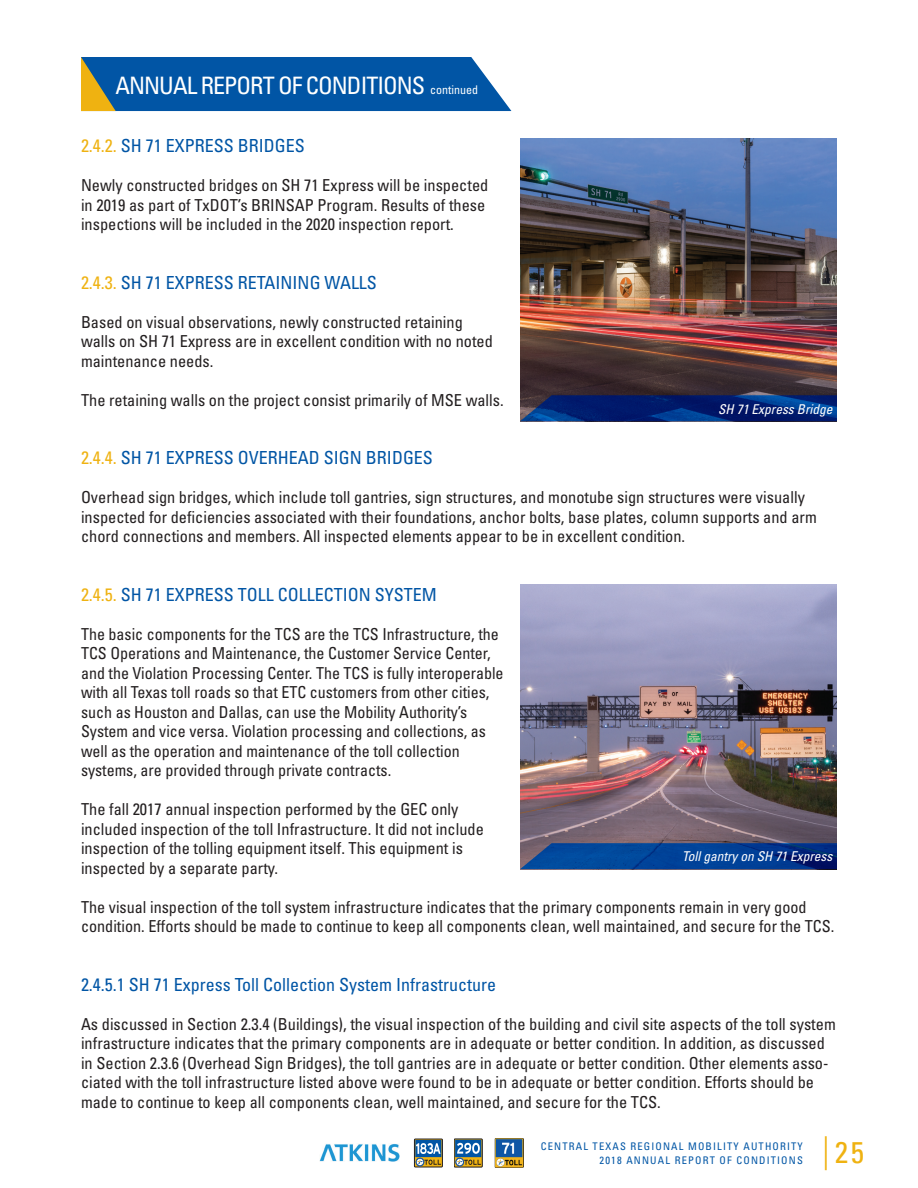
<style>
.page{position:relative;width:918px;height:1188px;background:#fff}
.page>*{position:absolute;margin:0;border:0;box-sizing:border-box;transform-origin:0 0}
.t1{font:condensed 30px "Univers";color:#efb211}
.t2{font:condensed 24px "Univers";letter-spacing:-.04em;color:#fff}
.t3{font:condensed 18px "Univers";color:#0155a5}
.t4{font:condensed 16.5px/19.5px "Univers";color:#231f20}
.t5{font:italic condensed 13.5px "Univers";color:#fff}
.t6{font:condensed 10.5px/14.1px "Univers";letter-spacing:.11em;color:#0155a5;text-align:right}
.s1{font-size:12px}
.s2{color:#efb211}
.s3{font-weight:100;font-stretch:ultra-condensed;font-size:46.5px}
</style>
<div class="page">
<svg style="left:81px;top:57px;width:430px;height:54px;background:#1660a2"></svg>
<img style="left:520px;top:138px;width:317px;height:257px">
<svg style="left:520px;top:395px;width:317px;height:26px;background:#052674"></svg>
<img style="left:520px;top:585px;width:317px;height:258px">
<svg style="left:520px;top:843px;width:317px;height:26px;background:#074090"></svg>
<img style="left:319px;top:1143px;width:81px;height:19px">
<div style="left:414px;top:1139px;width:29px;height:28px;border:1px solid #231f20"></div>
<svg style="left:415px;top:1140px;width:27px;height:26px"></svg>
<div style="left:454px;top:1139px;width:28px;height:28px;border:1px solid #231f20"></div>
<svg style="left:455px;top:1140px;width:26px;height:26px"></svg>
<img style="left:494px;top:1138px;width:29px;height:30px">
<h2 class="t2" style="left:116px;top:70px;width:364px">ANNUAL REPORT OF CONDITIONS <span class="s1">continued</span></h2>
<p class="t3" style="left:81px;top:135px;width:225px"><span class="s2">2.4.2.</span> SH 71 EXPRESS BRIDGES</p>
<p class="t4" style="left:81px;top:176px;width:409px">Newly constructed bridges on SH 71 Express will be inspected in 2019 as part of TxDOT’s BRINSAP Program. Results of these inspections will be included in the 2020 inspection report.</p>
<p class="t3" style="left:81px;top:271px;width:297px"><span class="s2">2.4.3.</span> SH 71 EXPRESS RETAINING WALLS</p>
<p class="t4" style="left:81px;top:312px;width:413px">Based on visual observations, newly constructed retaining walls on SH 71 Express are in excellent condition with no noted maintenance needs.</p>
<p class="t4" style="left:81px;top:390px;width:424px">The retaining walls on the project consist primarily of MSE walls.</p>
<p class="t5" style="left:718px;top:400px;width:116px">SH 71 Express Bridge</p>
<p class="t3" style="left:81px;top:447px;width:354px"><span class="s2">2.4.4.</span> SH 71 EXPRESS OVERHEAD SIGN BRIDGES</p>
<p class="t4" style="left:81px;top:488px;width:737px">Overhead sign bridges, which include toll gantries, sign structures, and monotube sign structures were visually inspected for deficiencies associated with their foundations, anchor bolts, base plates, column supports and arm chord connections and members. All inspected elements appear to be in excellent condition.</p>
<p class="t3" style="left:81px;top:583px;width:357px"><span class="s2">2.4.5.</span> SH 71 EXPRESS TOLL COLLECTION SYSTEM</p>
<p class="t4" style="left:81px;top:624px;width:424px">The basic components for the TCS are the TCS Infrastructure, the TCS Operations and Maintenance, the Customer Service Center, and the Violation Processing Center. The TCS is fully interoperable with all Texas toll roads so that ETC customers from other cities, such as Houston and Dallas, can use the Mobility Authority’s System and vice versa. Violation processing and collections, as well as the operation and maintenance of the toll collection systems, are provided through private contracts.</p>
<p class="t4" style="left:81px;top:800px;width:404px">The fall 2017 annual inspection performed by the GEC only included inspection of the toll Infrastructure. It did not include inspection of the tolling equipment itself. This equipment is inspected by a separate party.</p>
<p class="t4" style="left:81px;top:897px;width:755px">The visual inspection of the toll system infrastructure indicates that the primary components remain in very good condition. Efforts should be made to continue to keep all components clean, well maintained, and secure for the TCS.</p>
<p class="t5" style="left:682px;top:848px;width:152px">Toll gantry on SH 71 Express</p>
<p class="t3" style="left:81px;top:973px;width:417px">2.4.5.1 SH 71 Express Toll Collection System Infrastructure</p>
<p class="t4" style="left:81px;top:1014px;width:756px">As discussed in Section 2.3.4 (Buildings), the visual inspection of the building and civil site aspects of the toll system infrastructure indicates that the primary components are in adequate or better condition. In addition, as discussed in Section 2.3.6 (Overhead Sign Bridges), the toll gantries are in adequate or better condition. Other elements asso&shy;ciated with the toll infrastructure listed above were found to be in adequate or better condition. Efforts should be made to continue to keep all components clean, well maintained, and secure for the TCS.</p>
<p class="t6" style="left:541px;top:1139px;width:264px">CENTRAL TEXAS REGIONAL MOBILITY AUTHORITY<br>2018 ANNUAL REPORT OF CONDITIONS</p>
<h1 class="t1" style="left:821px;top:1133px;width:45px"><span class="s3">|</span>25</h1>
</div>
